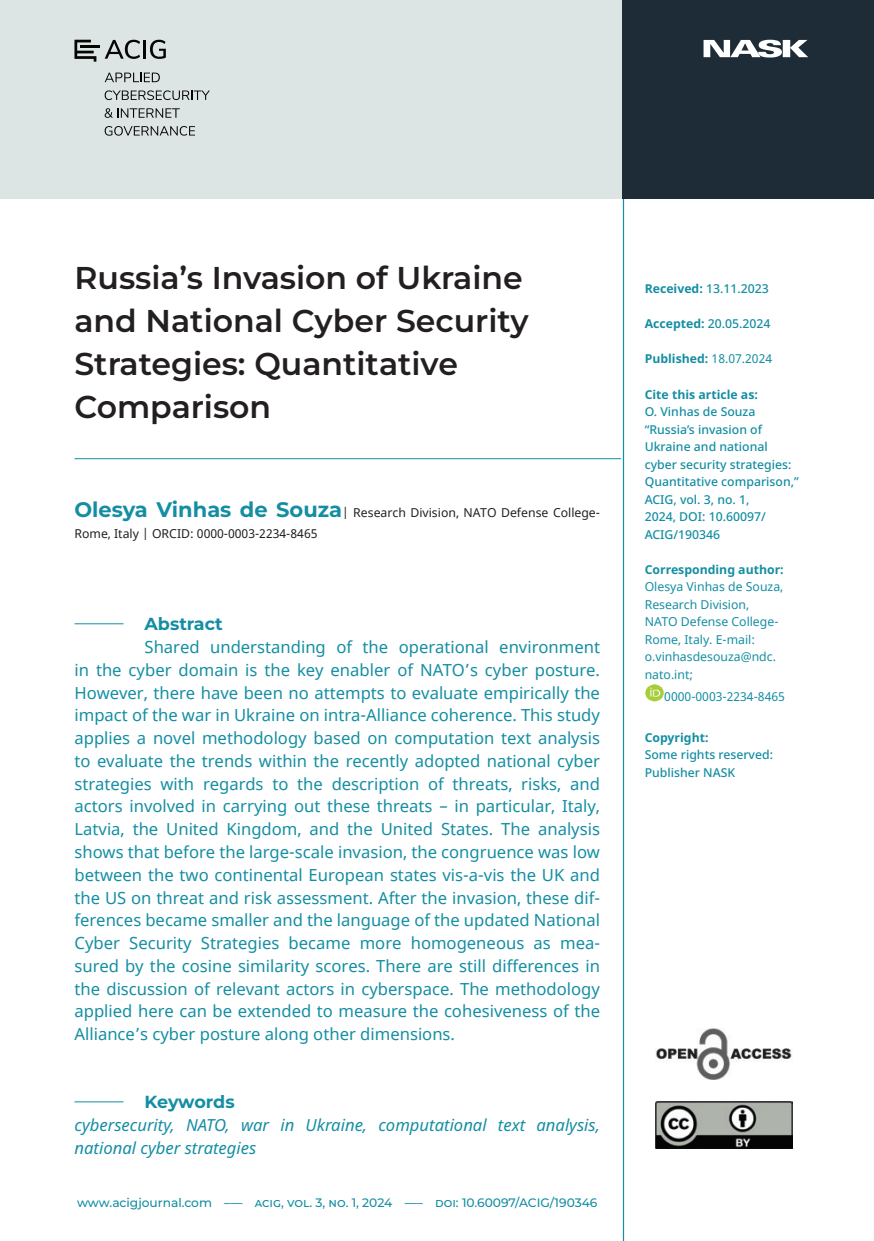
<style>
.page{position:relative;width:874px;height:1241px;background:#fff}
.page>*{position:absolute;margin:0;border:0;box-sizing:border-box;transform-origin:0 0}
.AT{font:600 31.5px/42.9px "Montserrat";color:#231f20}
.ABSH{font:700 17.5px "Montserrat";color:#148ea3}
.ABS{font:16.62px/22.8px "Noto Sans";color:#148ea3;text-align:justify}
.KW{font:italic 16.62px/22.8px "Noto Sans";color:#148ea3}
.fmTxt{font:500 12.25px/17.5px "Noto Sans";color:#148ea3}
.FN{font:12.25px/17.5px "Noto Sans";color:#148ea3}
.AU{font:12.25px/21px "Noto Sans";color:#231f20}
.t1{font:500 12.25px "Montserrat";color:#148ea3}
.FN-2{font:700 12.25px "Noto Sans";color:#148ea3}
.s1{font-family:"Montserrat";font-weight:700;font-size:21px;color:#148ea3}
.s2{font-weight:700}
.s3{font-weight:400}
</style>
<div class="page">
<hr style="left:622px;top:0;width:1px;height:1240px;background:#148ea3">
<div style="left:0;top:0;width:622px;height:198px;background:#dde4e4"></div>
<div style="left:622px;top:0;width:251px;height:198px;background:#1e2c38"></div>
<svg style="left:703px;top:40px;width:104px;height:17px"></svg>
<svg style="left:105px;top:40px;width:35px;height:19px"></svg>
<hr style="left:143px;top:40px;width:3px;height:19px;background:#050504">
<svg style="left:150px;top:40px;width:16px;height:19px"></svg>
<svg style="left:105px;top:73px;width:55px;height:9px"></svg>
<svg style="left:105px;top:90px;width:105px;height:10px"></svg>
<svg style="left:105px;top:108px;width:75px;height:10px"></svg>
<svg style="left:105px;top:126px;width:90px;height:9px"></svg>
<hr style="left:80px;top:45px;width:19px;height:3px;background:#050504">
<svg style="left:74px;top:40px;width:22px;height:22px"></svg>
<hr style="left:74px;top:458px;width:546px;height:1px;background:#148ea3">
<hr style="left:74px;top:623px;width:49px;height:1px;background:#148ea3">
<hr style="left:74px;top:1101px;width:49px;height:1px;background:#148ea3">
<img style="left:645px;top:684px;width:19px;height:17px">
<img style="left:655px;top:1028px;width:136px;height:51px">
<img style="left:655px;top:1101px;width:136px;height:47px">
<p class="AT" style="left:74px;top:255px;width:455px">Russia’s Invasion of Ukraine and National Cyber Security<br>Strategies: Quantitative<br>Comparison</p>
<p class="AU" style="left:74px;top:502px;width:527px"><span class="s1">Olesya Vinhas de Souza</span>| Research Division, NATO Defense College-<br>Rome, Italy | ORCID: 0000-0003-2234-8465</p>
<p class="ABSH" style="left:144px;top:611px;width:80px">Abstract</p>
<p class="ABS" style="left:74px;top:636px;width:527px;text-indent:70px">Shared understanding of the operational environment in the cyber domain is the key enabler of NATO’s cyber posture.<br>However, there have been no attempts to evaluate empirically the impact of the war in Ukraine on intra-Alliance coherence. This study applies a novel methodology based on computation text analysis to evaluate the trends within the recently adopted national cyber strategies with regards to the description of threats, risks, and actors involved in carrying out these threats – in particular, Italy, Latvia, the United Kingdom, and the United States. The analysis shows that before the large-scale invasion, the congruence was low between the two continental European states vis-a-vis the UK and the US on threat and risk assessment. After the invasion, these dif&shy;ferences became smaller and the language of the updated National Cyber Security Strategies became more homogeneous as mea&shy;sured by the cosine similarity scores. There are still differences in the discussion of relevant actors in cyberspace. The methodology applied here can be extended to measure the cohesiveness of the Alliance’s cyber posture along other dimensions.</p>
<p class="ABSH" style="left:144px;top:1089px;width:92px">Keywords</p>
<p class="KW" style="left:74px;top:1113px;width:526px">cybersecurity, NATO, war in Ukraine, computational text analysis, national cyber strategies</p>
<p class="t1" style="left:77px;top:1193px;width:521px">www.acigjournal.com ––– acig, vol. 3, no. 1, 2024 ––– doi: 10.60097/ACIG/190346</p>
<p class="fmTxt" style="left:644px;top:280px;width:125px"><span class="s2">Received:</span> 13.11.2023</p>
<p class="fmTxt" style="left:644px;top:315px;width:127px"><span class="s2">Accepted:</span> 20.05.2024</p>
<p class="FN-2" style="left:644px;top:350px;width:129px">Published: <span class="s3">18.07.2024</span></p>
<p class="fmTxt" style="left:644px;top:385px;width:155px"><span class="s2">Cite this article as:<br></span>O. Vinhas de Souza “Russia’s invasion of<br>Ukraine and national cyber security strategies:<br>Quantitative comparison,”<br>ACIG, vol. 3, no. 1,<br>2024, DOI: 10.60097/<br>ACIG/190346</p>
<p class="FN" style="left:644px;top:560px;width:140px"><span class="s2">Corresponding author:<br></span>Olesya Vinhas de Souza,<br>Research Division,<br>NATO Defense College-<br>Rome, Italy. E-mail: o.vinhasdesouza@ndc. nato.int;</p>
<p class="FN" style="left:664px;top:688px;width:122px">0000-0003-2234-8465</p>
<p class="fmTxt" style="left:644px;top:728px;width:130px"><span class="s2">Copyright:<br></span>Some rights reserved:<br>Publisher NASK</p>
</div>
